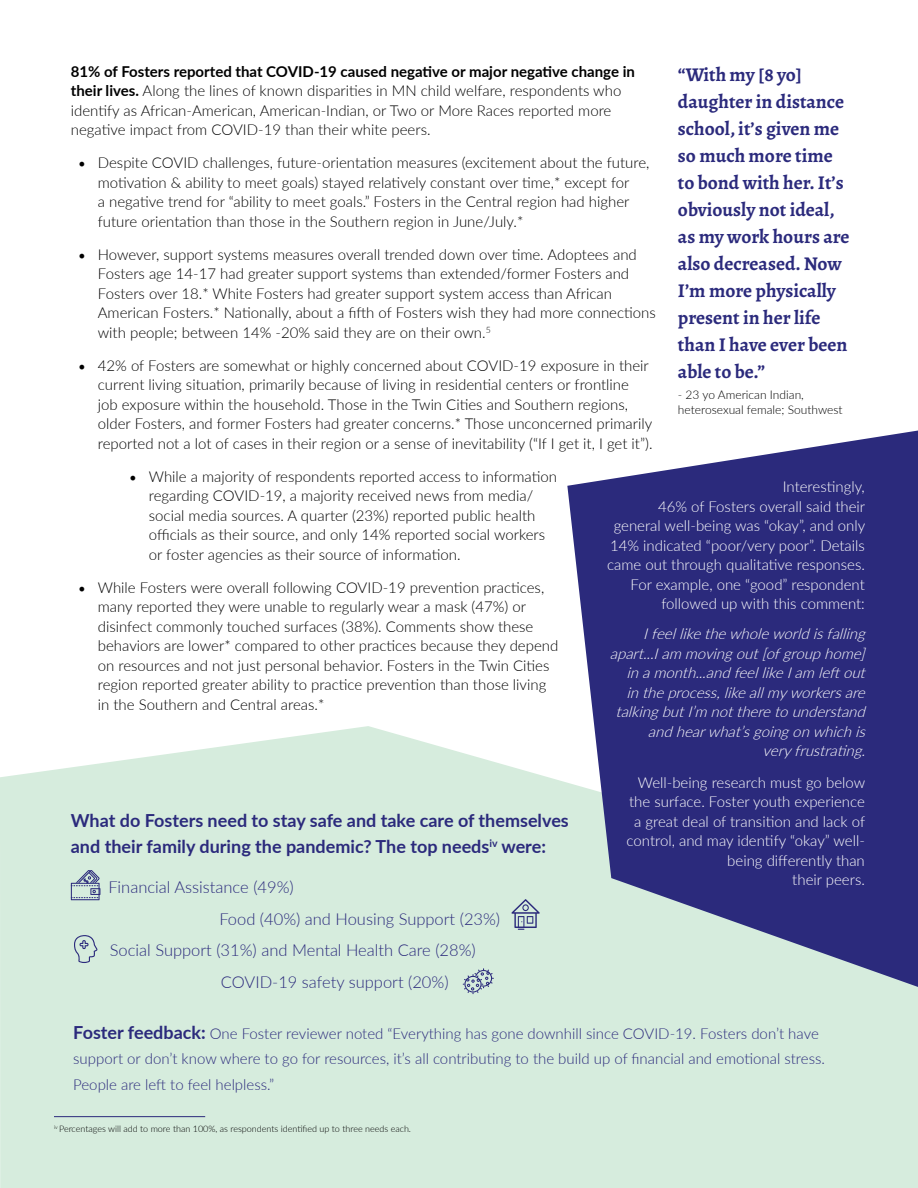
<style>
.page{position:relative;width:918px;height:1188px;background:#fff}
.page>*{position:absolute;margin:0;border:0;box-sizing:border-box;transform-origin:0 0}
.t1{font:700 19.5px/27px "Alegreya";color:#2b2a7c}
.t2{font:700 18px/25.5px "Lato";color:#2b2a7c}
.t3{font:300 16.5px "Lato";color:#2b2a7c}
.t4{font:300 15px/19.5px "Lato";color:#000}
.t5{font:300 15px/19.5px "Lato";color:#fff;text-align:right}
.t6{font:300 15px/25.5px "Lato";color:#2b2a7c}
.t7{font:italic 300 15px/19.5px "Lato";color:#fff;text-align:right}
.t8{font:300 12px/15px "Lato";color:#000}
.t9{font:300 9px "Lato";color:#000}
.s1{font-weight:700}
.s2{font-family:"Minion Pro";font-weight:400;font-size:18px}
.s3{font-weight:700;font-size:18px}
</style>
<div class="page">
<div style="left:0;top:726px;width:918px;height:462px;background:#d6ecdd"></div>
<hr style="left:54px;top:1116px;width:151px;height:1px;background:#2b2a7c">
<svg style="left:567px;top:431px;width:351px;height:556px;background:#515392"></svg>
<svg style="left:511px;top:899px;width:29px;height:31px"></svg>
<svg style="left:71px;top:870px;width:29px;height:30px"></svg>
<svg style="left:463px;top:968px;width:31px;height:26px"></svg>
<svg style="left:74px;top:935px;width:24px;height:28px"></svg>
<p class="t4" style="left:71px;top:61px;width:566px"><span class="s1">81% of Fosters reported that COVID-19 caused negative or major negative change in their lives.</span> Along the lines of known disparities in MN child welfare, respondents who identify as African-American, American-Indian, or Two or More Races reported more negative impact from COVID-19 than their white peers.</p>
<p class="t4" style="left:98px;top:152px;width:553px;text-indent:-19px"><span class="s2">•</span> Despite COVID challenges, future-orientation measures (excitement about the future, motivation &amp; ability to meet goals) stayed relatively constant over time,* except for<br>a negative trend for “ability to meet goals.” Fosters in the Central region had higher future orientation than those in the Southern region in June/July.*</p>
<p class="t4" style="left:98px;top:244px;width:560px;text-indent:-19px"><span class="s2">•</span> However, support systems measures overall trended down over time. Adoptees and Fosters age 14-17 had greater support systems than extended/former Fosters and Fosters over 18.* White Fosters had greater support system access than African American Fosters.* Nationally, about a fifth of Fosters wish they had more connections with people; between 14% -20% said they are on their own.<sup>5</sup></p>
<p class="t4" style="left:98px;top:355px;width:556px;text-indent:-19px"><span class="s2">•</span> 42% of Fosters are somewhat or highly concerned about COVID-19 exposure in their current living situation, primarily because of living in residential centers or frontline job exposure within the household. Those in the Twin Cities and Southern regions, older Fosters, and former Fosters had greater concerns.* Those unconcerned primarily reported not a lot of cases in their region or a sense of inevitability (“If I get it, I get it”).</p>
<p class="t4" style="left:149px;top:466px;width:410px;text-indent:-20px"><span class="s2">•</span> While a majority of respondents reported access to information regarding COVID-19, a majority received news from media/ social media sources. A quarter (23%) reported public health officials as their source, and only 14% reported social workers or foster agencies as their source of information.</p>
<p class="t4" style="left:98px;top:577px;width:462px;text-indent:-19px"><span class="s2">•</span> While Fosters were overall following COVID-19 prevention practices, many reported they were unable to regularly wear a mask (47%) or disinfect commonly touched surfaces (38%). Comments show these behaviors are lower* compared to other practices because they depend on resources and not just personal behavior. Fosters in the Twin Cities region reported greater ability to practice prevention than those living in the Southern and Central areas.*</p>
<p class="t1" style="left:678px;top:60px;width:173px">“With my [8 yo] daughter in distance school, it’s given me so much more time to bond with her. It’s obviously not ideal, as my work hours are also decreased. Now<br>I’m more physically present in her life than I have ever been able to be.”</p>
<p class="t8" style="left:678px;top:386px;width:166px">- 23 yo American Indian, heterosexual female; Southwest</p>
<p class="t5" style="left:607px;top:477px;width:260px">Interestingly,<br>46% of Fosters overall said their<br>general well-being was “okay”, and only 14% indicated “poor/very poor”. Details came out through qualitative responses.<br>For example, one “good” respondent followed up with this comment:</p>
<p class="t7" style="left:610px;top:624px;width:262px">Ifeellikethewholeworldisfalling apart...Iam movingout[ofgrouphome] inamonth...andfeellikeIam leftout intheprocess,likeallmyworkersare talkingbutI’m nottheretounderstand andhearwhat’sgoingonwhichis veryfrustrating.</p>
<p class="t5" style="left:627px;top:772px;width:240px">Well-being research must go below the surface. Foster youth experience a great deal of transition and lack of control, and may identify “okay” well&shy;being differently than<br>their peers.</p>
<p class="t2" style="left:71px;top:807px;width:500px">What do Fosters need to stay safe and take care of themselves and their family during the pandemic? The top needs<sup>iv</sup> were:</p>
<p class="t3" style="left:108px;top:876px;width:187px">Financial Assistance (49%)</p>
<p class="t3" style="left:219px;top:908px;width:282px">Food (40%) and Housing Support (23%)</p>
<p class="t3" style="left:110px;top:939px;width:367px">Social Support (31%) and Mental Health Care (28%)</p>
<p class="t3" style="left:221px;top:971px;width:229px">COVID-19 safety support (20%)</p>
<p class="t6" style="left:73px;top:1020px;width:753px"><span class="s3">Foster feedback:</span> One Foster reviewer noted “Everything has gone downhill since COVID-19. Fosters don’t have support or don’t know where to go for resources, it’s all contributing to the build up of financial and emotional stress.<br>People are left to feel helpless.”</p>
<p class="t9" style="left:54px;top:1122px;width:359px"><sup>iv</sup> Percentages will add to more than 100%, as respondents identified up to three needs each.</p>
</div>
